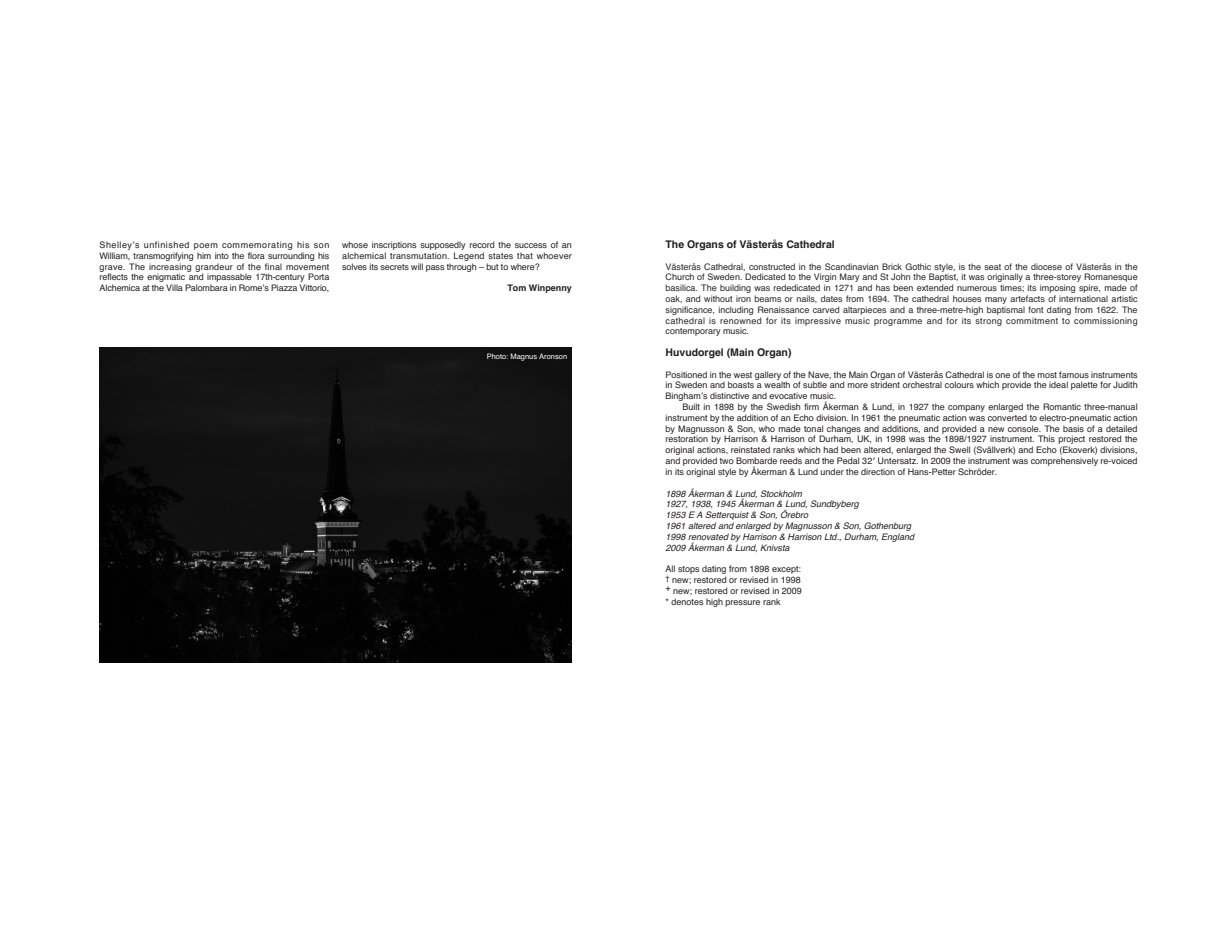
<style>
.page{position:relative;width:1231px;height:936px;background:#fff}
.page>*{position:absolute;margin:0;border:0;box-sizing:border-box;transform-origin:0 0}
.t1{font:700 10.5px "Helvetica";color:#231f20}
.t2{font:9px/10.8px "Helvetica";color:#231f20;text-align:justify}
.t3{font:9px/10.8px "Helvetica";letter-spacing:.035em;color:#282727;text-align:justify}
.t4{font:italic 9px/10.8px "Helvetica";color:#231f20}
.t5{font:700 9px "Helvetica";color:#231f20}
.t6{font:7.5px "Helvetica";color:#fff}
</style>
<div class="page">
<img style="left:100px;top:348px;width:471px;height:314px">
<p class="t2" style="left:100px;top:239px;width:231px">Shelley’s unfinished poem commemorating his son William, transmogrifying him into the flora surrounding his grave. The increasing grandeur of the final movement reflects the enigmatic and impassable 17th-century Porta Alchemica at the Villa Palombara in Rome’s Piazza Vittorio,</p>
<p class="t2" style="left:342px;top:239px;width:231px">whose inscriptions supposedly record the success of an alchemical transmutation. Legend states that whoever solves its secrets will pass through – but to where?</p>
<p class="t5" style="left:507px;top:283px;width:66px">Tom Winpenny</p>
<p class="t6" style="left:487px;top:352px;width:82px">Photo: Magnus Aronson</p>
<p class="t1" style="left:665px;top:238px;width:171px">The Organs of Västerås Cathedral</p>
<p class="t3" style="left:665px;top:261px;width:473px">Västerås Cathedral, constructed in the Scandinavian Brick Gothic style, is the seat of the diocese of Västerås in the Church of Sweden. Dedicated to the Virgin Mary and St John the Baptist, it was originally a three-storey Romanesque basilica. The building was rededicated in 1271 and has been extended numerous times; its imposing spire, made of oak, and without iron beams or nails, dates from 1694. The cathedral houses many artefacts of international artistic significance, including Renaissance carved altarpieces and a three-metre-high baptismal font dating from 1622. The cathedral is renowned for its impressive music programme and for its strong commitment to commissioning contemporary music.</p>
<p class="t1" style="left:665px;top:346px;width:128px">Huvudorgel (Main Organ)</p>
<p class="t2" style="left:665px;top:369px;width:473px">Positioned in the west gallery of the Nave, the Main Organ of Västerås Cathedral is one of the most famous instruments in Sweden and boasts a wealth of subtle and more strident orchestral colours which provide the ideal palette for Judith Bingham’s distinctive and evocative music.</p>
<p class="t2" style="left:665px;top:401px;width:473px;text-indent:17px">Built in 1898 by the Swedish firm Åkerman &amp; Lund, in 1927 the company enlarged the Romantic three-manual instrument by the addition of an Echo division. In 1961 the pneumatic action was converted to electro-pneumatic action by Magnusson &amp; Son, who made tonal changes and additions, and provided a new console. The basis of a detailed restoration by Harrison &amp; Harrison of Durham, UK, in 1998 was the 1898/1927 instrument. This project restored the original actions, reinstated ranks which had been altered, enlarged the Swell (Svällverk) and Echo (Ekoverk) divisions, and provided two Bombarde reeds and the Pedal 32′ Untersatz. In 2009 the instrument was comprehensively re-voiced in its original style by Åkerman &amp; Lund under the direction of Hans-Petter Schröder.</p>
<p class="t4" style="left:665px;top:488px;width:250px">1898 Åkerman &amp; Lund, Stockholm<br>1927, 1938, 1945 Åkerman &amp; Lund, Sundbyberg<br>1953 E A Setterquist &amp; Son, Örebro<br>1961 altered and enlarged by Magnusson &amp; Son, Gothenburg 1998 renovated by Harrison &amp; Harrison Ltd., Durham, England 2009 Åkerman &amp; Lund, Knivsta</p>
<p class="t2" style="left:665px;top:563px;width:138px;text-align:left">All stops dating from 1898 except: <sup>†</sup> new; restored or revised in 1998 + new; restored or revised in 2009 * denotes high pressure rank</p>
</div>
